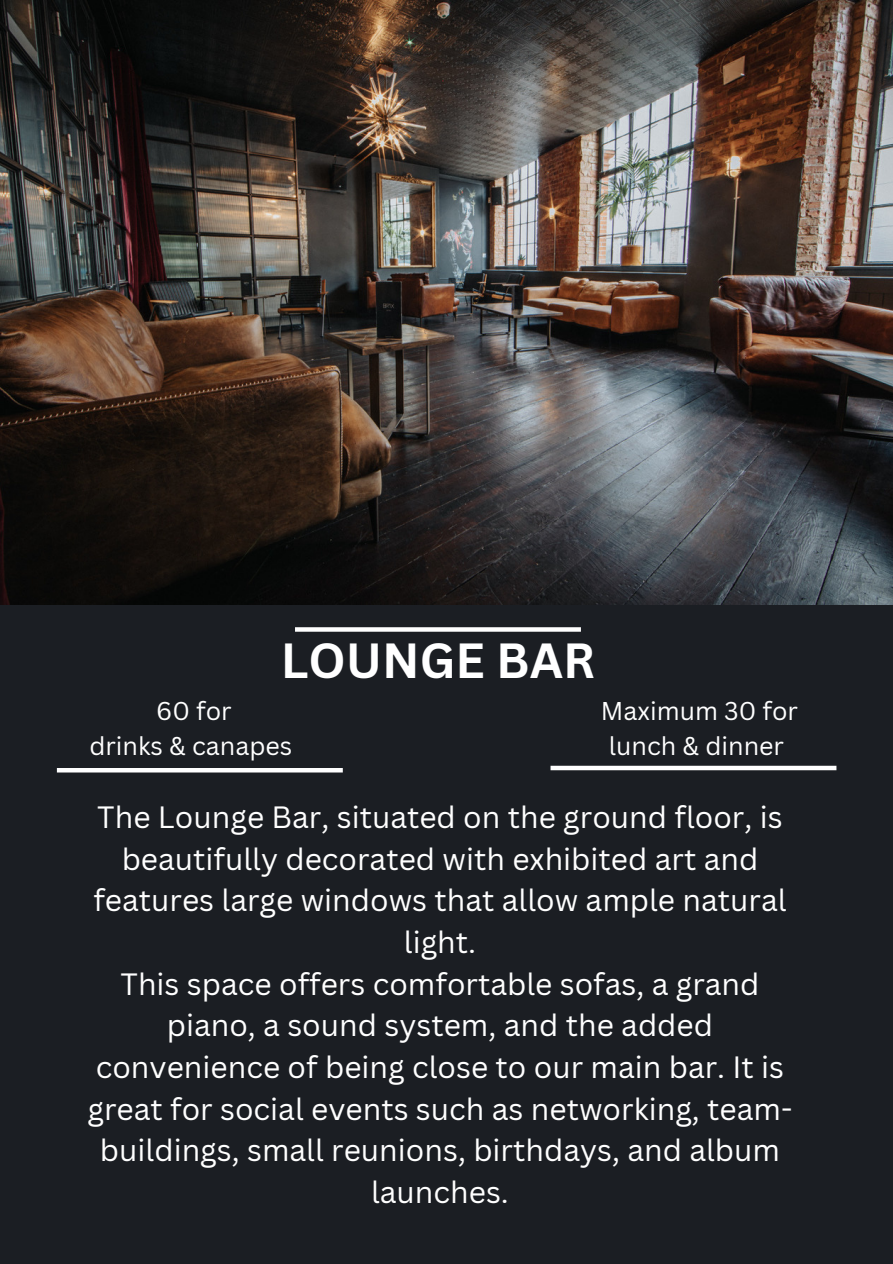
<style>
.page{position:relative;width:893px;height:1264px;background:#fff}
.page>*{position:absolute;margin:0;border:0;box-sizing:border-box;transform-origin:0 0}
.t1{font:700 48px "Canva Sans";color:#fff}
.t2{font:30px/41.7px "Canva Sans";color:#fff;text-align:center}
.t3{font:25.05px "Canva Sans";color:#fff}
</style>
<div class="page">
<div style="left:0;top:0;width:892px;height:1263px;background:#1b1e23"></div>
<svg style="left:295px;top:627px;width:286px;height:4px"></svg>
<img style="left:0;top:0;width:892px;height:604px">
<hr style="left:57px;top:768px;width:286px;height:4px;background:#fff">
<div style="left:550px;top:765px;width:286px;height:5px;background:#fff"></div>
<h1 class="t1" style="left:281px;top:626px;width:316px">LOUNGE BAR</h1>
<p class="t3" style="left:156px;top:693px;width:77px">60 for</p>
<p class="t3" style="left:89px;top:728px;width:204px">drinks &amp; canapes</p>
<p class="t3" style="left:601px;top:693px;width:199px">Maximum 30 for</p>
<h2 class="t3" style="left:608px;top:728px;width:177px">lunch &amp; dinner</h2>
<p class="t2" style="left:88px;top:795px;width:706px">The Lounge Bar, situated on the ground floor, is beautifully decorated with exhibited art and features large windows that allow ample natural light.<br>This space offers comfortable sofas, a grand piano, a sound system, and the added convenience of being close to our main bar. It is great for social events such as networking, team&shy;buildings, small reunions, birthdays, and album launches.</p>
</div>
